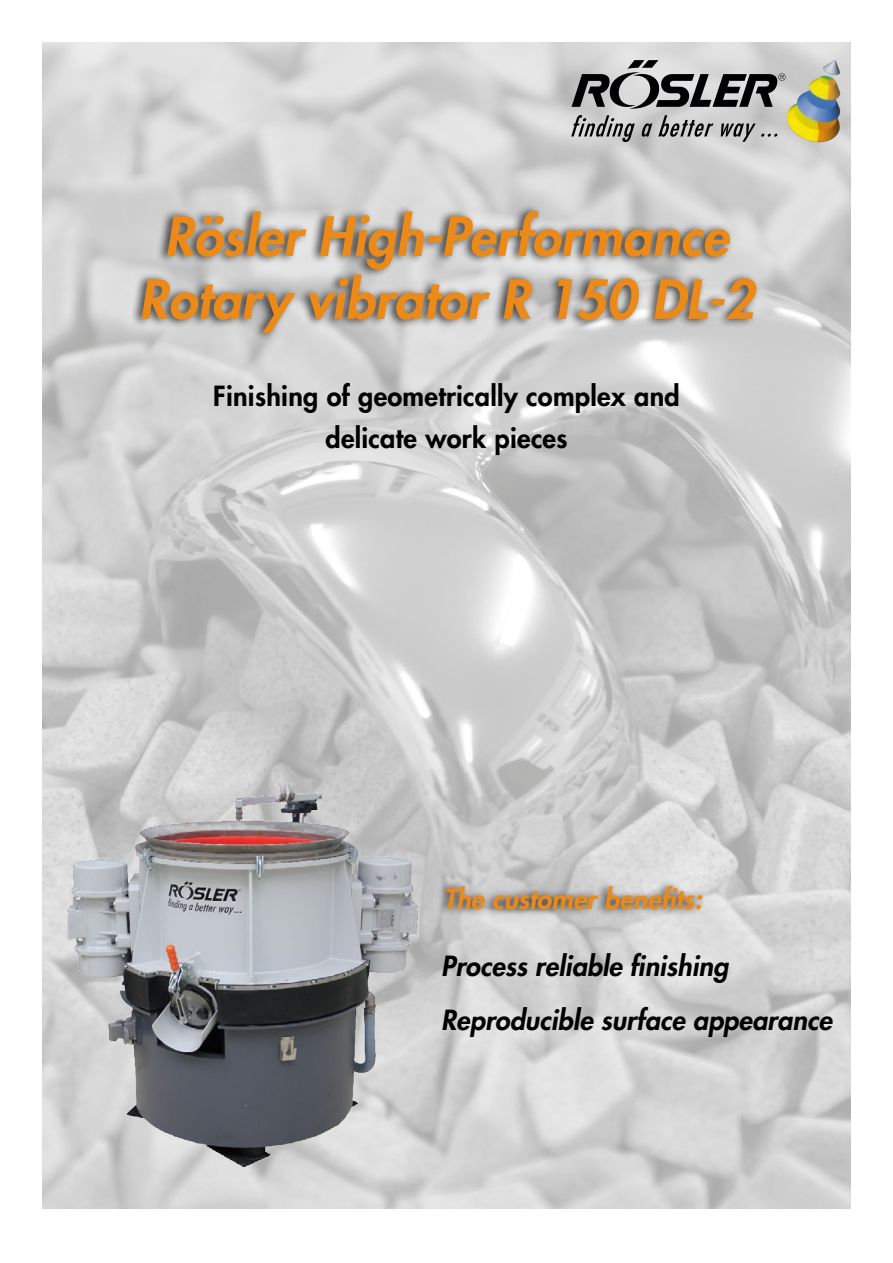
<style>
.page{position:relative;width:893px;height:1263px;background:#fff}
.page>*{position:absolute;margin:0;border:0;box-sizing:border-box;transform-origin:0 0}
.t1{font:italic 800 52.5px/63px "Futura Std";color:#eb8a19;text-align:center}
.t2{font:italic 800 27px/54px "Futura Std";color:#000}
.t3{font:800 27px/42px "Futura Std";letter-spacing:.01em;color:#000;text-align:center}
.t4{font:italic 800 27px "Futura Std";color:#eb8a19}
</style>
<div class="page">
<img style="left:43px;top:43px;width:807px;height:1165px">
<svg style="left:572px;top:60px;width:212px;height:49px;background:#89898a"></svg>
<svg style="left:571px;top:115px;width:81px;height:27px;background:#9c9d9d"></svg>
<svg style="left:658px;top:115px;width:55px;height:22px"></svg>
<svg style="left:721px;top:123px;width:57px;height:19px"></svg>
<img style="left:784px;top:60px;width:57px;height:83px">
<div style="left:129px;top:203px;width:631px;height:138px;background:#000;opacity:.75"></div>
<img style="left:44px;top:771px;width:391px;height:407px">
<div style="left:436px;top:878px;width:270px;height:39px;background:#000;opacity:.75"></div>
<h1 class="t1" style="left:139px;top:206px;width:617px">Rösler High-Performance<br>Rotary vibrator R 150 DL-2</h1>
<p class="t3" style="left:213px;top:375px;width:468px">Finishing of geometrically complex and delicate work pieces</p>
<p class="t4" style="left:444px;top:882px;width:259px">The customer benefits:</p>
<p class="t2" style="left:441px;top:939px;width:392px">Process reliable finishing<br>Reproducible surface appearance</p>
</div>
